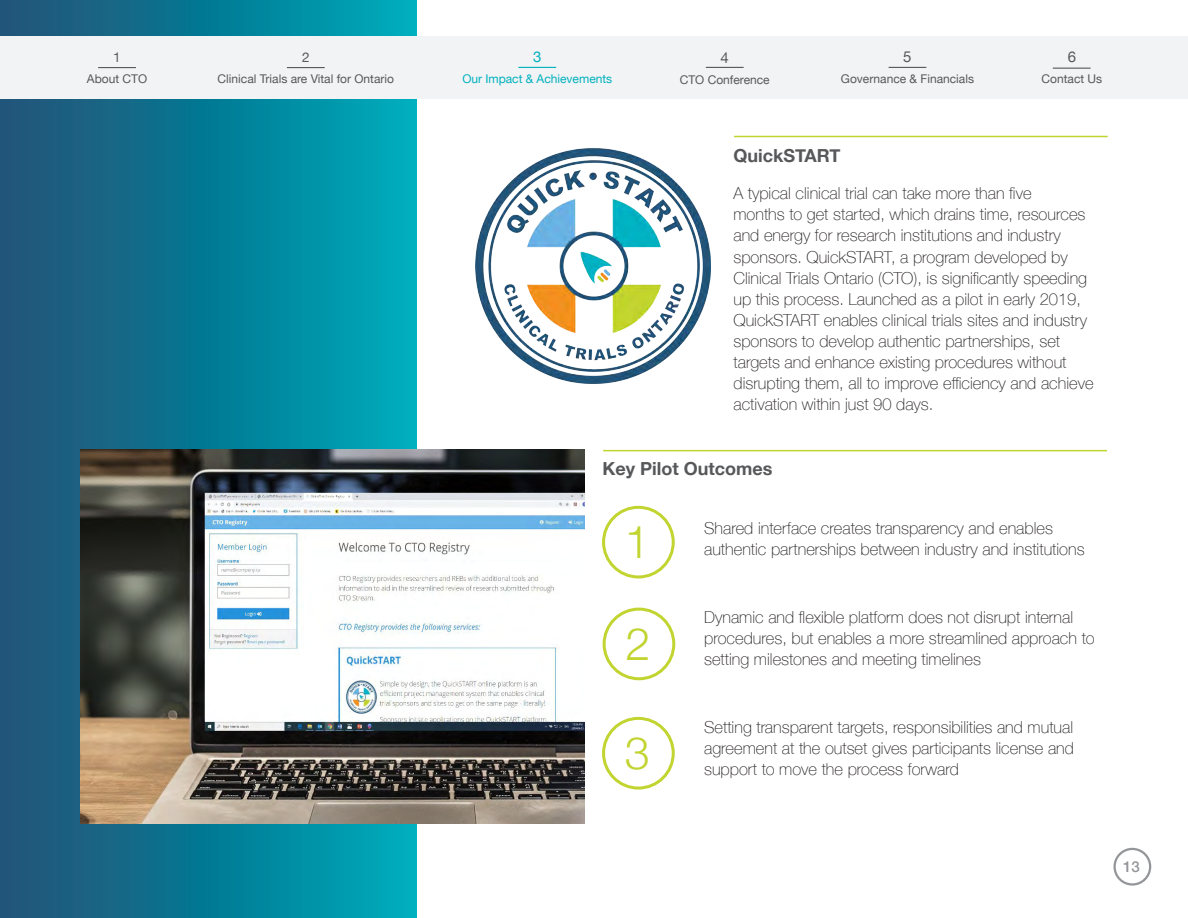
<style>
.page{position:relative;width:1188px;height:918px;background:#fff}
.page>*{position:absolute;margin:0;border:0;box-sizing:border-box;transform-origin:0 0}
.t1{font:300 45px "Helvetica Neue";color:#c1d42f}
.t2{font:700 18px "Helvetica Neue";color:#57585a}
.t3{font:100 16.5px/21px "Helvetica Neue";color:#231f20}
.t4{font:15px "Helvetica Neue";color:#57585a}
.t5{font:500 15px "Helvetica Neue";color:#939598}
.t6{font:15px "Helvetica Neue";color:#00b2c0}
.t7{font:13.5px "Helvetica Neue";color:#57585a}
.t8{font:12px "Helvetica Neue";color:#57585a}
.t9{font:12px "Helvetica Neue";color:#00b2c0}
</style>
<div class="page">
<div style="left:0;top:0;width:416px;height:918px;background:linear-gradient(to right,#1f4f74,#00abba)"></div>
<hr style="left:734px;top:136px;width:374px;height:1px;background:#c1d42f">
<hr style="left:603px;top:450px;width:504px;height:1px;background:#c1d42f">
<img style="left:80px;top:449px;width:505px;height:375px">
<div style="left:602px;top:506px;width:73px;height:72px;border:3px solid #c1d42f;border-radius:50%"></div>
<div style="left:603px;top:608px;width:72px;height:72px;border:3px solid #c1d42f;border-radius:50%"></div>
<div style="left:602px;top:717px;width:73px;height:73px;border:3px solid #c1d42f;border-radius:50%"></div>
<div style="left:0;top:36px;width:1188px;height:62px;background:#f2f3f4"></div>
<div style="left:1113px;top:848px;width:38px;height:38px;border:2px solid #939598;border-radius:50%"></div>
<hr style="left:98px;top:67px;width:38px;height:1px;background:#57585a">
<hr style="left:287px;top:67px;width:38px;height:1px;background:#57585a">
<hr style="left:518px;top:67px;width:38px;height:1px;background:#00b2c0">
<hr style="left:706px;top:67px;width:38px;height:1px;background:#57585a">
<hr style="left:889px;top:67px;width:37px;height:1px;background:#57585a">
<hr style="left:1053px;top:68px;width:38px;height:1px;background:#57585a">
<img style="left:476px;top:148px;width:235px;height:236px">
<p class="t7" style="left:113px;top:47px;width:9px">1</p>
<p class="t8" style="left:87px;top:70px;width:62px">About CTO</p>
<p class="t7" style="left:302px;top:47px;width:9px">2</p>
<p class="t8" style="left:218px;top:70px;width:178px">Clinical Trials are Vital for Ontario</p>
<p class="t6" style="left:533px;top:46px;width:10px">3</p>
<p class="t9" style="left:462px;top:70px;width:151px">Our Impact &amp; Achievements</p>
<p class="t4" style="left:721px;top:47px;width:10px">4</p>
<p class="t8" style="left:680px;top:71px;width:92px">CTO Conference</p>
<p class="t4" style="left:903px;top:46px;width:10px">5</p>
<p class="t8" style="left:841px;top:70px;width:135px">Governance &amp; Financials</p>
<p class="t4" style="left:1068px;top:46px;width:10px">6</p>
<p class="t8" style="left:1042px;top:70px;width:62px">Contact Us</p>
<p class="t2" style="left:734px;top:141px;width:109px">QuickSTART</p>
<p class="t3" style="left:734px;top:182px;width:362px">A typical clinical trial can take more than five<br>months to get started, which drains time, resources and energy for research institutions and industry sponsors. QuickSTART, a program developed by Clinical Trials Ontario (CTO), is significantly speeding up this process. Launched as a pilot in early 2019, QuickSTART enables clinical trials sites and industry sponsors to develop authentic partnerships, set targets and enhance existing procedures without disrupting them, all to improve efficiency and achieve activation within just 90 days.</p>
<p class="t2" style="left:603px;top:454px;width:171px">Key Pilot Outcomes</p>
<h1 class="t1" style="left:625px;top:506px;width:27px">1</h1>
<h1 class="t1" style="left:625px;top:608px;width:27px">2</h1>
<h1 class="t1" style="left:625px;top:717px;width:27px">3</h1>
<p class="t3" style="left:704px;top:517px;width:382px">Shared interface creates transparency and enables authentic partnerships between industry and institutions</p>
<p class="t3" style="left:704px;top:606px;width:392px">Dynamic and flexible platform does not disrupt internal procedures, but enables a more streamlined approach to setting milestones and meeting timelines</p>
<p class="t3" style="left:704px;top:716px;width:371px;text-align:justify">Setting transparent targets, responsibilities and mutual agreement at the outset gives participants license and support to move the process forward</p>
<p class="t5" style="left:1123px;top:855px;width:18px">13</p>
</div>
